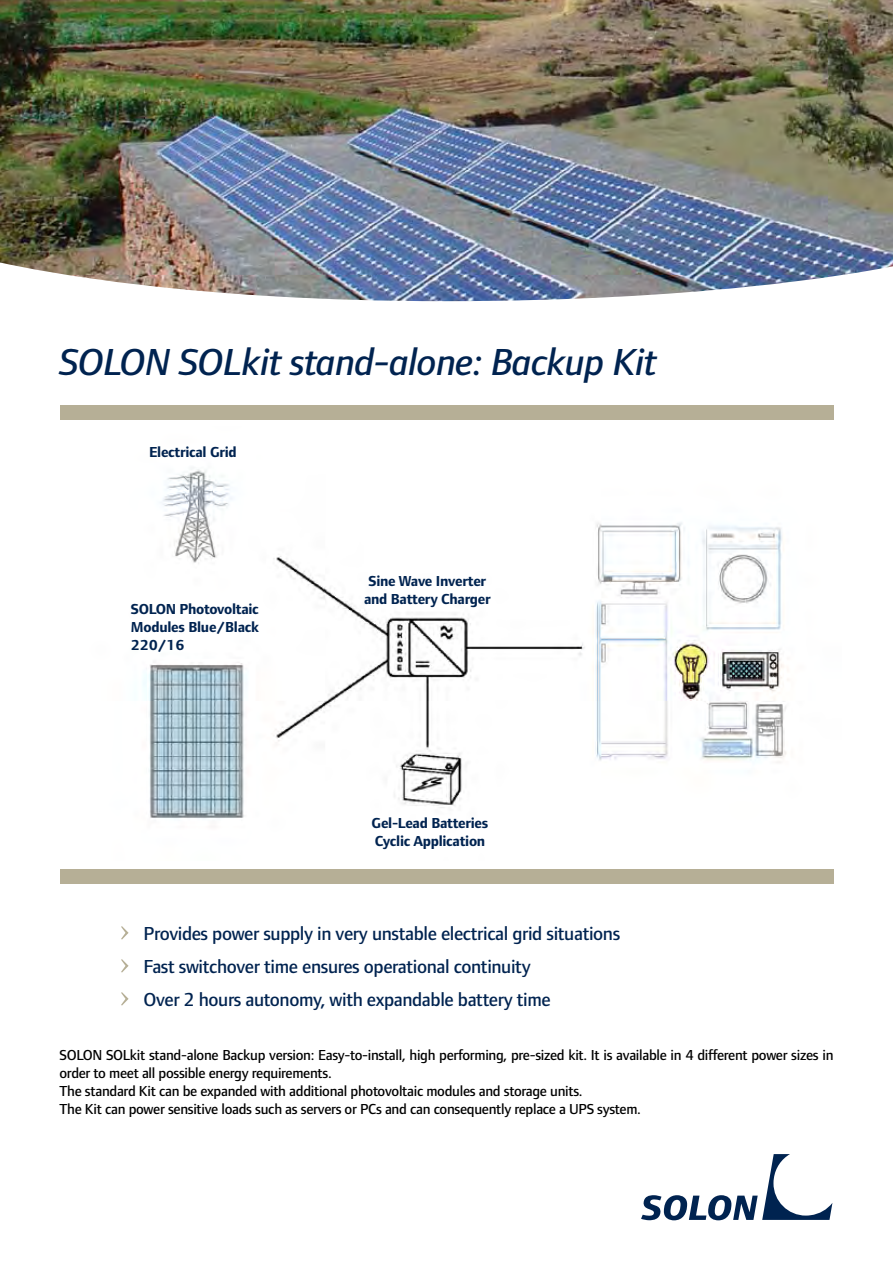
<style>
.page{position:relative;width:893px;height:1263px;background:#fff}
.page>*{position:absolute;margin:0;border:0;box-sizing:border-box;transform-origin:0 0}
.t1{font:39px "Foundry Form Sans OT2 Med Ita";letter-spacing:-.02em;color:#002350}
.t2{font:500 19.5px/33px "Foundry Form Sans OT2";letter-spacing:-.02em;color:#002350}
.t3{font:500 15px/18px "Foundry Form Sans OT2";letter-spacing:-.02em;color:#000}
.t4{font:700 15px/18px "Foundry Form Sans OT2";letter-spacing:-.02em;color:#002350}
</style>
<div class="page">
<img style="left:143px;top:469px;width:646px;height:350px">
<div style="left:60px;top:405px;width:773px;height:14px;background:#b6af96"></div>
<div style="left:60px;top:869px;width:773px;height:14px;background:#b6af96"></div>
<svg style="left:121px;top:926px;width:8px;height:13px"></svg>
<svg style="left:121px;top:959px;width:8px;height:13px"></svg>
<svg style="left:121px;top:992px;width:8px;height:13px"></svg>
<svg style="left:641px;top:1154px;width:191px;height:66px"></svg>
<img style="left:0;top:0;width:893px;height:301px">
<h1 class="t1" style="left:60px;top:333px;width:599px">SOLON SOLkit stand-alone: Backup Kit</h1>
<p class="t4" style="left:149px;top:442px;width:89px">Electrical Grid</p>
<p class="t4" style="left:131px;top:599px;width:130px;text-align:justify">SOLON Photovoltaic Modules Blue/Black 220/16</p>
<p class="t4" style="left:364px;top:571px;width:128px">Sine Wave Inverter and Battery Charger</p>
<p class="t4" style="left:372px;top:813px;width:118px">Gel-Lead Batteries<br>Cyclic Application</p>
<h2 class="t2" style="left:144px;top:915px;width:478px">Provides power supply in very unstable electrical grid situations<br>Fast switchover time ensures operational continuity<br>Over 2 hours autonomy, with expandable battery time</h2>
<p class="t3" style="left:60px;top:1045px;width:775px">SOLON SOLkit stand-alone Backup version: Easy-to-install, high performing, pre-sized kit. It is available in 4 different power sizes in order to meet all possible energy requirements.<br>The standard Kit can be expanded with additional photovoltaic modules and storage units.<br>The Kit can power sensitive loads such as servers or PCs and can consequently replace a UPS system.</p>
</div>
